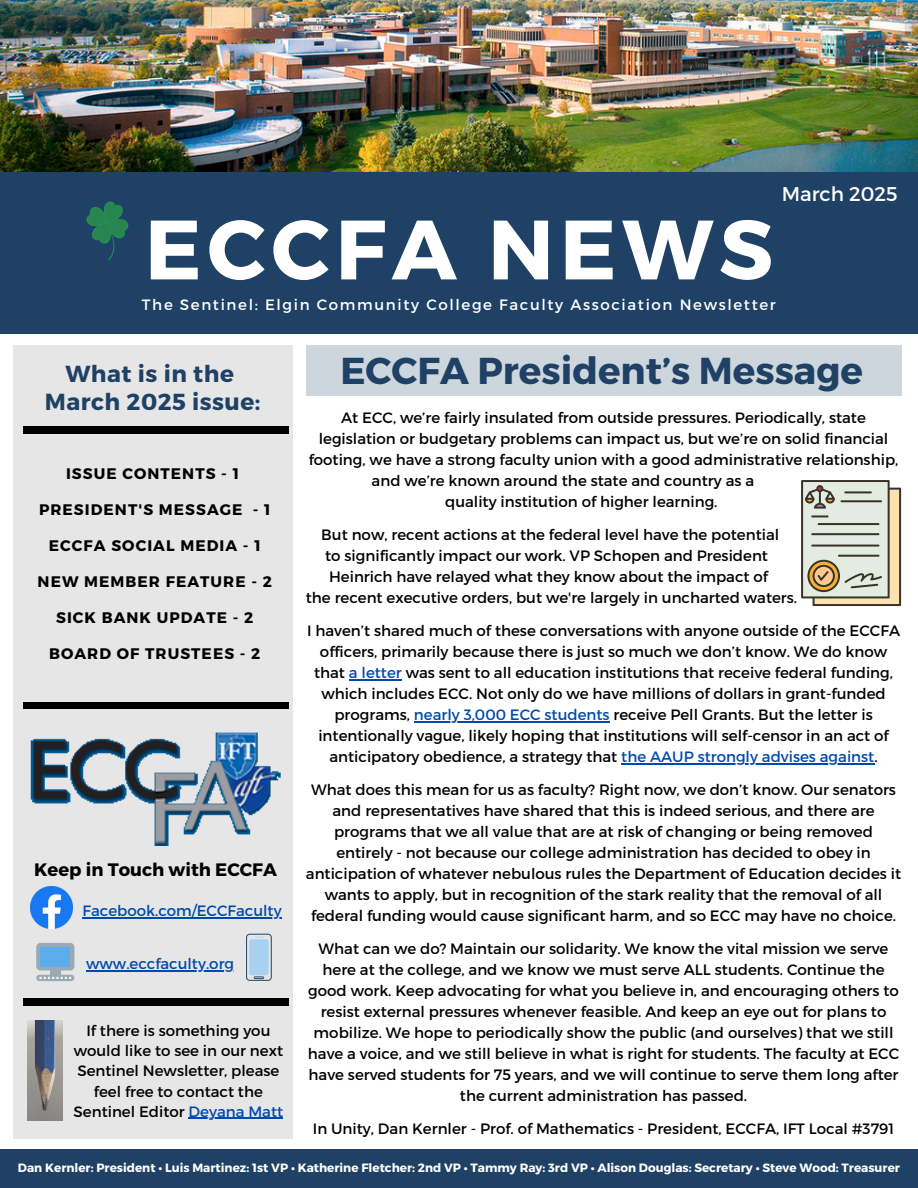
<style>
.page{position:relative;width:918px;height:1188px;background:#fff}
.page>*{position:absolute;margin:0;border:0;box-sizing:border-box;transform-origin:0 0}
.t1{font:700 84px "Montserrat";letter-spacing:.07em;color:#fff}
.t2{font:700 37.5px "Montserrat";color:#1f4165}
.t3{font:700 23.25px/28.2px "Montserrat";letter-spacing:.02em;color:#1f4165;text-align:center}
.t4{font:19.8px "Montserrat";color:#fff}
.t5{font:700 18px "Montserrat";color:#000}
.t6{font:700 15.3px "Montserrat";letter-spacing:.07em;color:#000}
.t7{font:15px/21px "Montserrat";color:#000;text-align:center}
.t8{font:15px "Montserrat";letter-spacing:.11em;color:#fff}
.t9{font:15px "Montserrat";color:#004aad}
.t10{font:700 12px "Montserrat";color:#fff}
.s1{color:#004aad}
</style>
<div class="page">
<img style="left:0;top:0;width:918px;height:172px">
<div style="left:0;top:172px;width:918px;height:161px;background:#1f4165"></div>
<div style="left:0;top:1150px;width:918px;height:38px;background:#1f4165"></div>
<svg style="left:86px;top:201px;width:42px;height:59px"></svg>
<div style="left:13px;top:345px;width:279px;height:793px;background:#e6e6e6"></div>
<div style="left:23px;top:427px;width:265px;height:7px;background:#000"></div>
<div style="left:23px;top:702px;width:265px;height:7px;background:#000"></div>
<img style="left:30px;top:732px;width:251px;height:113px">
<img style="left:30px;top:886px;width:43px;height:43px">
<div style="left:36px;top:943px;width:38px;height:27px;background:#9aaab4;border-radius:4px"></div>
<div style="left:40px;top:947px;width:30px;height:19px;background:#5dadec"></div>
<div style="left:36px;top:975px;width:38px;height:6px;background:#9aaab4;border-radius:3px"></div>
<svg style="left:39px;top:970px;width:32px;height:9px"></svg>
<svg style="left:246px;top:934px;width:26px;height:47px"></svg>
<div style="left:23px;top:999px;width:265px;height:6px;background:#000"></div>
<img style="left:27px;top:1020px;width:35px;height:100px">
<div style="left:306px;top:345px;width:595px;height:51px;background:#cdd5dd"></div>
<hr style="left:349px;top:680px;width:53px;height:1px;background:#004aad">
<hr style="left:414px;top:722px;width:196px;height:1px;background:#004aad">
<hr style="left:621px;top:764px;width:253px;height:1px;background:#004aad">
<svg style="left:801px;top:480px;width:100px;height:126px;background:#c2c1af"></svg>
<hr style="left:189px;top:1118px;width:94px;height:1px;background:#004aad">
<hr style="left:83px;top:917px;width:199px;height:1px;background:#004aad">
<hr style="left:86px;top:970px;width:148px;height:1px;background:#004aad">
<p class="t1" style="left:145px;top:195px;width:630px">ECCFA NEWS</p>
<h6 class="t4" style="left:782px;top:181px;width:117px">March 2025</h6>
<p class="t8" style="left:142px;top:295px;width:635px">The Sentinel: Elgin Community College Faculty Association Newsletter</p>
<p class="t3" style="left:45px;top:359px;width:217px">What is in the<br>March 2025 issue:</p>
<p class="t6" style="left:66px;top:463px;width:174px">ISSUE CONTENTS - 1</p>
<p class="t6" style="left:39px;top:499px;width:205px">PRESIDENT'S MESSAGE</p>
<p class="t6" style="left:253px;top:499px;width:19px">- 1</p>
<p class="t6" style="left:49px;top:535px;width:213px">ECCFA SOCIAL MEDIA - 1</p>
<p class="t6" style="left:38px;top:571px;width:236px">NEW MEMBER FEATURE - 2</p>
<h3 class="t6" style="left:56px;top:607px;width:199px">SICK BANK UPDATE - 2</h3>
<h2 class="t6" style="left:49px;top:643px;width:213px">BOARD OF TRUSTEES - 2</h2>
<p class="t5" style="left:34px;top:857px;width:244px">Keep in Touch with ECCFA</p>
<p class="t9" style="left:83px;top:901px;width:201px">Facebook.com/ECCFaculty</p>
<p class="t9" style="left:86px;top:954px;width:149px">www.eccfaculty.org</p>
<h4 class="t7" style="left:74px;top:1020px;width:211px;line-height:20.2px">If there is something you would like to see in our next<br>Sentinel Newsletter, please feel free to contact the<br>Sentinel Editor <span class="s1">Deyana Matt</span></h4>
<p class="t2" style="left:340px;top:347px;width:524px">ECCFA President’s Message</p>
<h5 class="t7" style="left:309px;top:407px;width:591px">At ECC, we’re fairly insulated from outside pressures. Periodically, state legislation or budgetary problems can impact us, but we’re on solid financial footing, we have a strong faculty union with a good administrative relationship,</h5>
<h1 class="t7" style="left:372px;top:470px;width:384px">and we’re known around the state and country as a</h1>
<p class="t7" style="left:445px;top:491px;width:274px">quality institution of higher learning.</p>
<p class="t7" style="left:321px;top:524px;width:460px">But now, recent actions at the federal level have the potential</p>
<p class="t7" style="left:325px;top:545px;width:444px">to significantly impact our work. VP Schopen and President</p>
<p class="t7" style="left:329px;top:566px;width:440px">Heinrich have relayed what they know about the impact of</p>
<h6 class="t7" style="left:306px;top:587px;width:493px">the recent executive orders, but we're largely in uncharted waters.</h6>
<h6 class="t7" style="left:307px;top:620px;width:595px">I haven’t shared much of these conversations with anyone outside of the ECCFA officers, primarily because there is just so much we don’t know. We do know that <span class="s1">a letter</span> was sent to all education institutions that receive federal funding, which includes ECC. Not only do we have millions of dollars in grant-funded programs, <span class="s1">nearly 3,000 ECC students</span> receive Pell Grants. But the letter is</h6>
<h6 class="t7" style="left:318px;top:725px;width:572px">intentionally vague, likely hoping that institutions will self-censor in an act of anticipatory obedience, a strategy that <span class="s1">the AAUP strongly advises against</span>.</h6>
<h6 class="t7" style="left:306px;top:779px;width:597px">What does this mean for us as faculty? Right now, we don’t know. Our senators and representatives have shared that this is indeed serious, and there are programs that we all value that are at risk of changing or being removed entirely - not because our college administration has decided to obey in anticipation of whatever nebulous rules the Department of Education decides it wants to apply, but in recognition of the stark reality that the removal of all federal funding would cause significant harm, and so ECC may have no choice.</h6>
<h6 class="t7" style="left:308px;top:938px;width:592px">What can we do? Maintain our solidarity. We know the vital mission we serve here at the college, and we know we must serve ALL students. Continue the good work. Keep advocating for what you believe in, and encouraging others to resist external pressures whenever feasible. And keep an eye out for plans to mobilize. We hope to periodically show the public (and ourselves) that we still</h6>
<h6 class="t7" style="left:308px;top:1043px;width:593px">have a voice, and we still believe in what is right for students. The faculty at ECC have served students for 75 years, and we will continue to serve them long after the current administration has passed.</h6>
<h6 class="t7" style="left:313px;top:1118px;width:583px">In Unity, Dan Kernler - Prof. of Mathematics - President, ECCFA, IFT Local #3791</h6>
<p class="t10" style="left:18px;top:1160px;width:884px">Dan Kernler: President • Luis Martinez: 1st VP • Katherine Fletcher: 2nd VP • Tammy Ray: 3rd VP • Alison Douglas: Secretary • Steve Wood: Treasurer</p>
</div>
